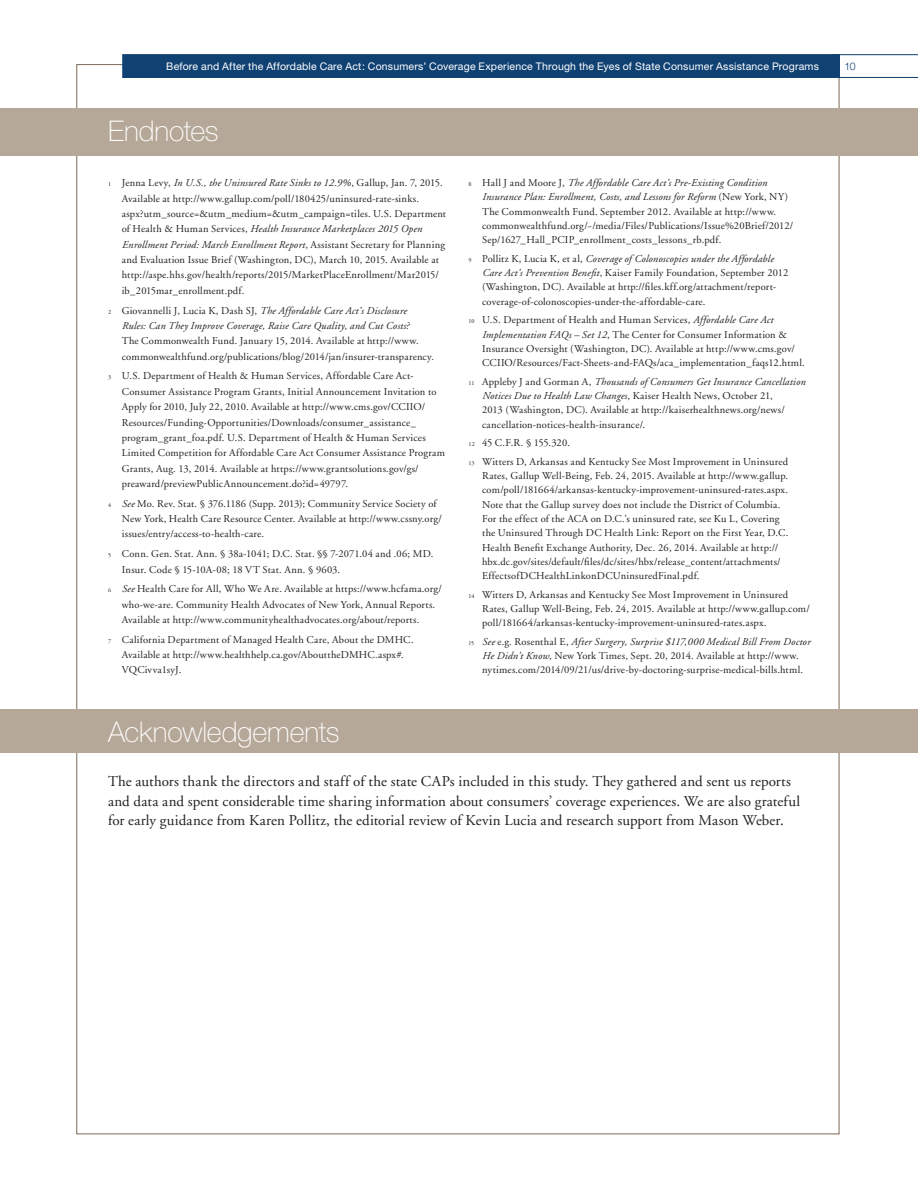
<style>
.page{position:relative;width:918px;height:1188px;background:#fff}
.page>*{position:absolute;margin:0;border:0;box-sizing:border-box;transform-origin:0 0}
.t1{font:100 28.5px "Helvetica Neue";letter-spacing:-.005em;color:#fff}
.body_copy{font:15px/19.5px "Adobe Garamond";letter-spacing:.01em;color:#231f20}
.t2{font:10.5px/14.2px "Adobe Garamond";letter-spacing:.02em;color:#231f20}
.t3{font:10.5px "Helvetica Neue";letter-spacing:.02em;color:#fff}
.t4{font:300 10.5px "Helvetica Neue";color:#104173}
.s1{font-size:6.15px}
.s2{font-style:italic}
</style>
<div class="page">
<svg style="left:840px;top:54px;width:78px;height:24px"></svg>
<div style="left:122px;top:54px;width:718px;height:24px;background:#104173;border:1px solid #104173"></div>
<div style="left:0;top:108px;width:918px;height:48px;background:#b6a898"></div>
<div style="left:0;top:709px;width:918px;height:44px;background:#b6a898"></div>
<p class="t3" style="left:166px;top:60px;width:654px">Before and After the Affordable Care Act: Consumers’ Coverage Experience Through the Eyes of State Consumer Assistance Programs</p>
<p class="t4" style="left:844px;top:59px;width:13px">10</p>
<h1 class="t1" style="left:108px;top:115px;width:112px">Endnotes</h1>
<p class="t2" style="left:122px;top:175px;width:326px;line-height:15.5px;text-indent:-14px"><span class="s1">1</span> Jenna Levy, <span class="s2">In U.S., the Uninsured Rate Sinks to 12.9%</span>, Gallup, Jan. 7, 2015.<br>Available at http://www.gallup.com/poll/180425/uninsured-rate-sinks. aspx?utm_source=&amp;utm_medium=&amp;utm_campaign=tiles. U.S. Department of Health &amp; Human Services, <span class="s2">Health Insurance Marketplaces 2015 Open Enrollment Period: March Enrollment Report</span>, Assistant Secretary for Planning and Evaluation Issue Brief (Washington, DC), March 10, 2015. Available at http://aspe.hhs.gov/health/reports/2015/MarketPlaceEnrollment/Mar2015/ ib_2015mar_enrollment.pdf.</p>
<p class="t2" style="left:122px;top:303px;width:314px;line-height:15.5px;text-indent:-14px"><span class="s1">2</span> Giovannelli J, Lucia K, Dash SJ, <span class="s2">The Affordable Care Act’s Disclosure<br>Rules: Can They Improve Coverage, Raise Care Quality, and Cut Costs?<br></span>The Commonwealth Fund. January 15, 2014. Available at http://www. commonwealthfund.org/publications/blog/2014/jan/insurer-transparency.</p>
<p class="t2" style="left:122px;top:369px;width:325px;line-height:15.5px;text-indent:-14px"><span class="s1">3</span> U.S. Department of Health &amp; Human Services, Affordable Care Act-Consumer Assistance Program Grants, Initial Announcement Invitation to Apply for 2010, July 22, 2010. Available at http://www.cms.gov/CCIIO/ Resources/Funding-Opportunities/Downloads/consumer_assistance_ program_grant_foa.pdf. U.S. Department of Health &amp; Human Services Limited Competition for Affordable Care Act Consumer Assistance Program Grants, Aug. 13, 2014. Available at https://www.grantsolutions.gov/gs/ preaward/previewPublicAnnouncement.do?id=49797.</p>
<p class="t2" style="left:122px;top:496px;width:322px;line-height:15.5px;text-indent:-14px"><span class="s1">4</span> <span class="s2">See</span> Mo. Rev. Stat. § 376.1186 (Supp. 2013); Community Service Society of<br>New York, Health Care Resource Center. Available at http://www.cssny.org/ issues/entry/access-to-health-care.</p>
<p class="t2" style="left:122px;top:546px;width:313px;line-height:15.5px;text-indent:-14px"><span class="s1">5</span> Conn. Gen. Stat. Ann. § 38a-1041; D.C. Stat. §§ 7-2071.04 and .06; MD.<br>Insur. Code § 15-10A-08; 18 VT Stat. Ann. § 9603.</p>
<p class="t2" style="left:122px;top:581px;width:322px;line-height:15.5px;text-indent:-14px"><span class="s1">6</span> <span class="s2">See</span> Health Care for All, Who We Are. Available at https://www.hcfama.org/ who-we-are. Community Health Advocates of New York, Annual Reports.<br>Available at http://www.communityhealthadvocates.org/about/reports.</p>
<p class="t2" style="left:122px;top:632px;width:293px;line-height:15.5px;text-indent:-14px"><span class="s1">7</span> California Department of Managed Health Care, About the DMHC.<br>Available at http://www.healthhelp.ca.gov/AbouttheDMHC.aspx#.<br>VQCivva1syJ.</p>
<h1 class="t1" style="left:108px;top:716px;width:233px">Acknowledgements</h1>
<p class="t2" style="left:482px;top:176px;width:313px;text-indent:-14px"><span class="s1">8</span> Hall J and Moore J, <span class="s2">The Affordable Care Act’s Pre-Existing Condition Insurance Plan: Enrollment, Costs, and Lessons for Reform</span> (New York, NY)<br>The Commonwealth Fund. September 2012. Available at http://www. commonwealthfund.org/~/media/Files/Publications/Issue%20Brief/2012/ Sep/1627_Hall_PCIP_enrollment_costs_lessons_rb.pdf.</p>
<p class="t2" style="left:482px;top:252px;width:308px;text-indent:-14px"><span class="s1">9</span> Pollitz K, Lucia K, et al, <span class="s2">Coverage of Colonoscopies under the Affordable Care Act’s Prevention Benefit</span>, Kaiser Family Foundation, September 2012 (Washington, DC). Available at http://files.kff.org/attachment/report&shy;coverage-of-colonoscopies-under-the-affordable-care.</p>
<p class="t2" style="left:482px;top:313px;width:324px;text-indent:-14px"><span class="s1">10</span> U.S. Department of Health and Human Services, <span class="s2">Affordable Care Act Implementation FAQs – Set 12</span>, The Center for Consumer Information &amp; Insurance Oversight (Washington, DC). Available at http://www.cms.gov/ CCIIO/Resources/Fact-Sheets-and-FAQs/aca_implementation_faqs12.html.</p>
<p class="t2" style="left:482px;top:375px;width:325px;text-indent:-14px"><span class="s1">11</span> Appleby J and Gorman A, <span class="s2">Thousands of Consumers Get Insurance Cancellation Notices Due to Health Law Changes</span>, Kaiser Health News, October 21,<br>2013 (Washington, DC). Available at http://kaiserhealthnews.org/news/ cancellation-notices-health-insurance/.</p>
<p class="t2" style="left:469px;top:436px;width:103px"><span class="s1">12</span> 45 C.F.R. § 155.320.</p>
<p class="t2" style="left:482px;top:455px;width:308px;text-indent:-14px"><span class="s1">13</span> Witters D, Arkansas and Kentucky See Most Improvement in Uninsured Rates, Gallup Well-Being, Feb. 24, 2015. Available at http://www.gallup. com/poll/181664/arkansas-kentucky-improvement-uninsured-rates.aspx.<br>Note that the Gallup survey does not include the District of Columbia.<br>For the effect of the ACA on D.C.’s uninsured rate, see Ku L, Covering the Uninsured Through DC Health Link: Report on the First Year, D.C.<br>Health Benefit Exchange Authority, Dec. 26, 2014. Available at http:// hbx.dc.gov/sites/default/files/dc/sites/hbx/release_content/attachments/ EffectsofDCHealthLinkonDCUninsuredFinal.pdf.</p>
<p class="t2" style="left:482px;top:588px;width:329px;text-indent:-14px"><span class="s1">14</span> Witters D, Arkansas and Kentucky See Most Improvement in Uninsured<br>Rates, Gallup Well-Being, Feb. 24, 2015. Available at http://www.gallup.com/ poll/181664/arkansas-kentucky-improvement-uninsured-rates.aspx.</p>
<p class="t2" style="left:482px;top:635px;width:330px;text-indent:-14px"><span class="s1">15</span> <span class="s2">See</span> e.g. Rosenthal E, <span class="s2">After Surgery, Surprise $117,000 Medical Bill From Doctor<br>He Didn’t Know</span>, New York Times, Sept. 20, 2014. Available at http://www. nytimes.com/2014/09/21/us/drive-by-doctoring-surprise-medical-bills.html.</p>
<p class="body_copy" style="left:108px;top:772px;width:694px">The authors thank the directors and staff of the state CAPs included in this study. They gathered and sent us reports and data and spent considerable time sharing information about consumers’ coverage experiences. We are also grateful for early guidance from Karen Pollitz, the editorial review of Kevin Lucia and research support from Mason Weber.</p>
</div>
